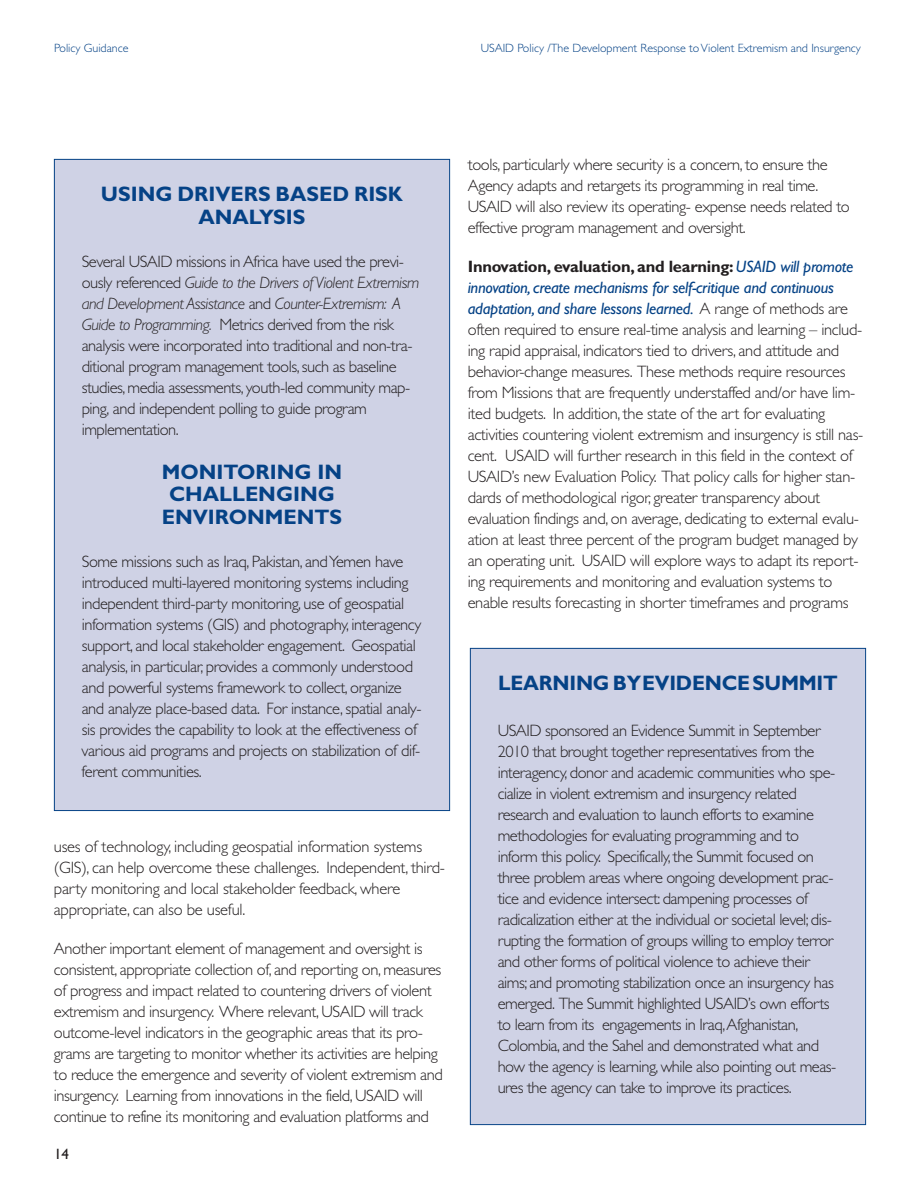
<style>
.page{position:relative;width:918px;height:1188px;background:#fff}
.page>*{position:absolute;margin:0;border:0;box-sizing:border-box;transform-origin:0 0}
.t1{font:700 21px/22.5px "Gill Sans";color:#054286;text-align:center}
.t2{font:300 16.5px/21px "Gill Sans";letter-spacing:-.025em;color:#231f20}
.t3{font:15px "Gill Sans";color:#231f20}
.t4{font:300 12px "Gill Sans";color:#054286}
.s1{font-style:italic}
.s2{font-weight:700}
.s3{font-weight:400;font-style:italic;color:#054286}
</style>
<div class="page">
<div style="left:471px;top:649px;width:394px;height:475px;background:#cfd2e5"></div>
<div style="left:55px;top:160px;width:394px;height:650px;background:#cfd2e5"></div>
<p class="t4" style="left:54px;top:44px;width:76px">Policy Guidance</p>
<p class="t4" style="left:481px;top:44px;width:382px">USAID Policy /The Development Response toViolent Extremism and Insurgency</p>
<h3 class="t1" style="left:101px;top:185px;width:304px">USING DRIVERS BASED RISK<br>ANALYSIS</h3>
<p class="t2" style="left:82px;top:253px;width:339px">Several USAID missions in Africa have used the previ&shy;ously referenced <span class="s1">Guide to the Drivers ofViolent Extremism and Development Assistance</span> and <span class="s1">Counter-Extremism: A Guide to Programming.</span> Metrics derived from the risk analysis were incorporated into traditional and non-tra&shy;ditional program management tools, such as baseline studies, media assessments, youth-led community map&shy;ping, and independent polling to guide program implementation.</p>
<p class="t1" style="left:162px;top:462px;width:182px">MONITORING IN</p>
<p class="t1" style="left:169px;top:485px;width:167px">CHALLENGING</p>
<h3 class="t1" style="left:162px;top:507px;width:182px">ENVIRONMENTS</h3>
<p class="t2" style="left:82px;top:553px;width:341px">Some missions such as Iraq, Pakistan, andYemen have introduced multi-layered monitoring systems including independent third-party monitoring, use of geospatial information systems (GIS) and photography, interagency support, and local stakeholder engagement. Geospatial analysis, in particular, provides a commonly understood and powerful systems framework to collect, organize and analyze place-based data. For instance, spatial analy&shy;sis provides the capability to look at the effectiveness of various aid programs and projects on stabilization of dif&shy;ferent communities.</p>
<p class="t2" style="left:54px;top:838px;width:393px">uses of technology, including geospatial information systems (GIS), can help overcome these challenges. Independent, third&shy;party monitoring and local stakeholder feedback, where appropriate, can also be useful.</p>
<p class="t2" style="left:54px;top:940px;width:391px">Another important element of management and oversight is consistent, appropriate collection of, and reporting on, measures of progress and impact related to countering drivers of violent extremism and insurgency. Where relevant, USAID will track outcome-level indicators in the geographic areas that its pro&shy;grams are targeting to monitor whether its activities are helping to reduce the emergence and severity of violent extremism and insurgency. Learning from innovations in the field, USAID will continue to refine its monitoring and evaluation platforms and</p>
<p class="t3" style="left:54px;top:1148px;width:16px">14</p>
<p class="t2" style="left:468px;top:156px;width:384px">tools, particularly where security is a concern, to ensure the Agency adapts and retargets its programming in real time.<br>USAID will also review its operating- expense needs related to effective program management and oversight.</p>
<p class="t2" style="left:468px;top:258px;width:397px"><span class="s2">Innovation, evaluation, and learning:</span> <span class="s3">USAID will promote innovation, create mechanisms for self-critique and continuous adaptation, and share lessons learned.</span> A range of methods are often required to ensure real-time analysis and learning – includ&shy;ing rapid appraisal, indicators tied to drivers, and attitude and behavior-change measures. These methods require resources from Missions that are frequently understaffed and/or have lim&shy;ited budgets. In addition, the state of the art for evaluating activities countering violent extremism and insurgency is still nas&shy;cent. USAID will further research in this field in the context of USAID’s new Evaluation Policy. That policy calls for higher stan&shy;dards of methodological rigor, greater transparency about evaluation findings and, on average, dedicating to external evalu&shy;ation at least three percent of the program budget managed by an operating unit. USAID will explore ways to adapt its report&shy;ing requirements and monitoring and evaluation systems to enable results forecasting in shorter timeframes and programs</p>
<h3 class="t1" style="left:498px;top:674px;width:341px">LEARNING BYEVIDENCESUMMIT</h3>
<p class="t2" style="left:498px;top:722px;width:340px">USAID sponsored an Evidence Summit in September 2010 that brought together representatives from the interagency, donor and academic communities who spe&shy;cialize in violent extremism and insurgency related research and evaluation to launch efforts to examine methodologies for evaluating programming and to inform this policy. Specifically, the Summit focused on three problem areas where ongoing development prac&shy;tice and evidence intersect: dampening processes of radicalization either at the individual or societal level; dis&shy;rupting the formation of groups willing to employ terror and other forms of political violence to achieve their aims; and promoting stabilization once an insurgency has emerged. The Summit highlighted USAID’s own efforts to learn from its engagements in Iraq,Afghanistan, Colombia, and the Sahel and demonstrated what and how the agency is learning, while also pointing out meas&shy;ures the agency can take to improve its practices.</p>
</div>
